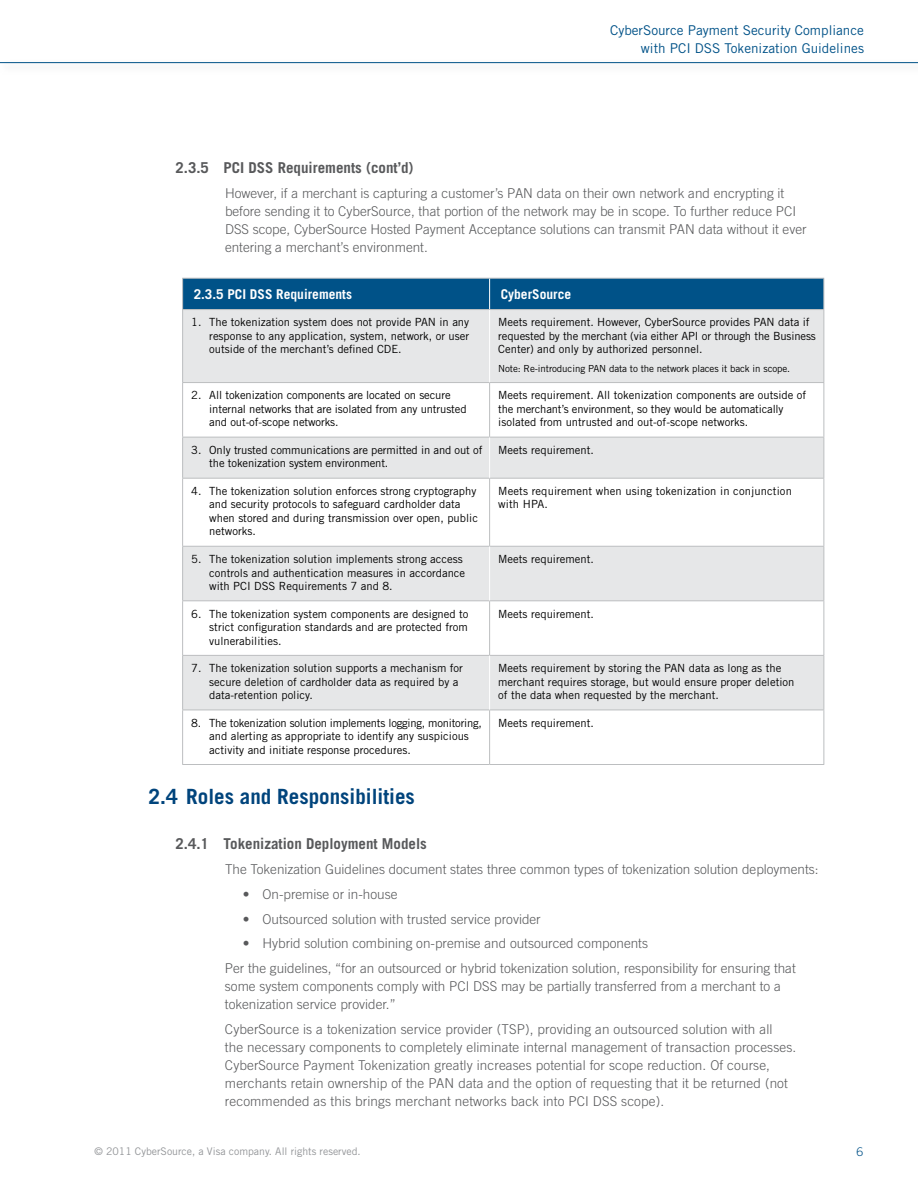
<style>
.page{position:relative;width:918px;height:1188px;background:#fff}
.page>*{position:absolute;margin:0;border:0;box-sizing:border-box;transform-origin:0 0}
.t1{font:700 21px "Trade Gothic LT Std";color:#00447c}
.t2{font:700 15px "Trade Gothic LT Std";color:#58595b}
.t3{font:300 13.5px/18px "Trade Gothic LT Std";color:#58595b}
.t4{font:13.5px/18px "Trade Gothic LT Std";color:#005288;text-align:right}
.t5{font:700 13.5px "Trade Gothic LT Std";color:#fff}
.t6{font:300 12px "Trade Gothic LT Std";color:#005288}
.t7{font:11.25px/13.5px "Trade Gothic LT Std";color:#000}
.t8{font:10.5px "Trade Gothic LT Std";color:#939598}
.t9{font:9.75px "Trade Gothic LT Std";letter-spacing:-.01em;color:#000}
</style>
<div class="page">
<div style="left:0;top:59px;width:918px;height:17px;background:#000;opacity:.35"></div>
<hr style="left:0;top:62px;width:918px;height:1px;background:#005288">
<div style="left:183px;top:279px;width:641px;height:30px;background:#005288"></div>
<svg style="left:183px;top:310px;width:641px;height:400px;fill:#e6e7e8"></svg>
<hr style="left:182px;top:278px;width:308px;height:1px;background:#bcbec0">
<hr style="left:490px;top:278px;width:334px;height:1px;background:#bcbec0">
<hr style="left:182px;top:309px;width:308px;height:1px;background:#bcbec0">
<hr style="left:490px;top:309px;width:334px;height:1px;background:#bcbec0">
<hr style="left:182px;top:382px;width:308px;height:1px;background:#bcbec0">
<hr style="left:490px;top:382px;width:334px;height:1px;background:#bcbec0">
<hr style="left:489px;top:383px;width:1px;height:54px;background:#bcbec0">
<hr style="left:182px;top:437px;width:308px;height:1px;background:#bcbec0">
<hr style="left:490px;top:437px;width:334px;height:1px;background:#bcbec0">
<hr style="left:182px;top:478px;width:308px;height:1px;background:#bcbec0">
<hr style="left:490px;top:478px;width:334px;height:1px;background:#bcbec0">
<hr style="left:489px;top:479px;width:1px;height:67px;background:#bcbec0">
<hr style="left:182px;top:546px;width:308px;height:1px;background:#bcbec0">
<hr style="left:490px;top:546px;width:334px;height:1px;background:#bcbec0">
<hr style="left:182px;top:600px;width:308px;height:1px;background:#bcbec0">
<hr style="left:490px;top:600px;width:334px;height:1px;background:#bcbec0">
<hr style="left:489px;top:601px;width:1px;height:54px;background:#bcbec0">
<hr style="left:182px;top:655px;width:308px;height:1px;background:#bcbec0">
<hr style="left:490px;top:655px;width:334px;height:1px;background:#bcbec0">
<hr style="left:182px;top:710px;width:308px;height:1px;background:#bcbec0">
<hr style="left:490px;top:710px;width:334px;height:1px;background:#bcbec0">
<hr style="left:489px;top:710px;width:1px;height:54px;background:#bcbec0">
<hr style="left:182px;top:764px;width:308px;height:1px;background:#bcbec0">
<hr style="left:490px;top:764px;width:334px;height:1px;background:#bcbec0">
<hr style="left:489px;top:279px;width:1px;height:30px;background:#fff">
<hr style="left:489px;top:438px;width:1px;height:40px;background:#fff">
<hr style="left:489px;top:547px;width:1px;height:53px;background:#fff">
<hr style="left:489px;top:656px;width:1px;height:54px;background:#fff">
<hr style="left:489px;top:310px;width:1px;height:72px;background:#fff">
<hr style="left:182px;top:279px;width:1px;height:30px;background:#bcbec0">
<hr style="left:824px;top:279px;width:1px;height:30px;background:#bcbec0">
<hr style="left:182px;top:310px;width:1px;height:72px;background:#bcbec0">
<hr style="left:824px;top:310px;width:1px;height:72px;background:#bcbec0">
<hr style="left:182px;top:383px;width:1px;height:54px;background:#bcbec0">
<hr style="left:824px;top:383px;width:1px;height:54px;background:#bcbec0">
<hr style="left:182px;top:438px;width:1px;height:40px;background:#bcbec0">
<hr style="left:824px;top:438px;width:1px;height:40px;background:#bcbec0">
<hr style="left:182px;top:479px;width:1px;height:67px;background:#bcbec0">
<hr style="left:824px;top:479px;width:1px;height:67px;background:#bcbec0">
<hr style="left:182px;top:547px;width:1px;height:53px;background:#bcbec0">
<hr style="left:824px;top:547px;width:1px;height:53px;background:#bcbec0">
<hr style="left:182px;top:601px;width:1px;height:54px;background:#bcbec0">
<hr style="left:824px;top:601px;width:1px;height:54px;background:#bcbec0">
<hr style="left:182px;top:656px;width:1px;height:54px;background:#bcbec0">
<hr style="left:824px;top:656px;width:1px;height:54px;background:#bcbec0">
<hr style="left:182px;top:710px;width:1px;height:54px;background:#bcbec0">
<hr style="left:824px;top:710px;width:1px;height:54px;background:#bcbec0">
<p class="t4" style="left:610px;top:21px;width:255px">CyberSource Payment Security Compliance with PCI DSS Tokenization Guidelines</p>
<h2 class="t2" style="left:176px;top:158px;width:240px">2.3.5 PCI DSS Requirements (cont’d)</h2>
<p class="t3" style="left:225px;top:184px;width:583px">However, if a merchant is capturing a customer’s PAN data on their own network and encrypting it before sending it to CyberSource, that portion of the network may be in scope. To further reduce PCI DSS scope, CyberSource Hosted Payment Acceptance solutions can transmit PAN data without it ever entering a merchant’s environment.</p>
<p class="t5" style="left:194px;top:286px;width:160px">2.3.5 PCI DSS Requirements</p>
<p class="t5" style="left:501px;top:286px;width:72px">CyberSource</p>
<p class="t7" style="left:209px;top:315px;width:261px;text-align:justify;text-indent:-18px">1. The tokenization system does not provide PAN in any response to any application, system, network, or user outside of the merchant’s defined CDE.</p>
<p class="t7" style="left:498px;top:315px;width:319px">Meets requirement. However, CyberSource provides PAN data if requested by the merchant (via either API or through the Business<br>Center) and only by authorized personnel.</p>
<p class="t9" style="left:498px;top:362px;width:294px">Note: Re-introducing PAN data to the network places it back in scope.</p>
<p class="t7" style="left:209px;top:388px;width:259px;text-indent:-18px">2. All tokenization components are located on secure internal networks that are isolated from any untrusted and out-of-scope networks.</p>
<p class="t7" style="left:498px;top:388px;width:309px">Meets requirement. All tokenization components are outside of the merchant’s environment, so they would be automatically isolated from untrusted and out-of-scope networks.</p>
<p class="t7" style="left:209px;top:443px;width:275px;text-indent:-18px">3. Only trusted communications are permitted in and out of the tokenization system environment.</p>
<p class="t7" style="left:498px;top:443px;width:97px">Meets requirement.</p>
<p class="t7" style="left:209px;top:484px;width:270px;text-indent:-18px">4. The tokenization solution enforces strong cryptography and security protocols to safeguard cardholder data when stored and during transmission over open, public networks.</p>
<p class="t7" style="left:498px;top:484px;width:295px">Meets requirement when using tokenization in conjunction with HPA.</p>
<p class="t7" style="left:209px;top:552px;width:257px;text-indent:-18px">5. The tokenization solution implements strong access controls and authentication measures in accordance with PCI DSS Requirements 7 and 8.</p>
<p class="t7" style="left:498px;top:552px;width:97px">Meets requirement.</p>
<p class="t7" style="left:209px;top:607px;width:261px;text-align:justify;text-indent:-18px">6. The tokenization system components are designed to strict configuration standards and are protected from vulnerabilities.</p>
<p class="t7" style="left:498px;top:607px;width:97px">Meets requirement.</p>
<p class="t7" style="left:209px;top:661px;width:255px;text-indent:-18px">7. The tokenization solution supports a mechanism for secure deletion of cardholder data as required by a data-retention policy.</p>
<p class="t7" style="left:498px;top:661px;width:298px">Meets requirement by storing the PAN data as long as the merchant requires storage, but would ensure proper deletion of the data when requested by the merchant.</p>
<p class="t7" style="left:209px;top:716px;width:274px;text-indent:-18px">8. The tokenization solution implements logging, monitoring, and alerting as appropriate to identify any suspicious activity and initiate response procedures.</p>
<p class="t7" style="left:498px;top:716px;width:97px">Meets requirement.</p>
<h1 class="t1" style="left:148px;top:784px;width:268px">2.4 Roles and Responsibilities</h1>
<h2 class="t2" style="left:176px;top:835px;width:253px">2.4.1 Tokenization Deployment Models</h2>
<p class="t3" style="left:225px;top:860px;width:595px">The Tokenization Guidelines document states three common types of tokenization solution deployments:</p>
<p class="t3" style="left:243px;top:885px;width:156px">• On-premise or in-house</p>
<p class="t3" style="left:243px;top:910px;width:299px">• Outsourced solution with trusted service provider</p>
<p class="t3" style="left:225px;top:931px;width:572px;line-height:24.8px;text-indent:18px">• Hybrid solution combining on-premise and outsourced components<br>Per the guidelines, “for an outsourced or hybrid tokenization solution, responsibility for ensuring that</p>
<p class="t3" style="left:225px;top:977px;width:557px">some system components comply with PCI DSS may be partially transferred from a merchant to a tokenization service provider.”</p>
<p class="t3" style="left:225px;top:1020px;width:573px">CyberSource is a tokenization service provider (TSP), providing an outsourced solution with all<br>the necessary components to completely eliminate internal management of transaction processes.<br>CyberSource Payment Tokenization greatly increases potential for scope reduction. Of course, merchants retain ownership of the PAN data and the option of requesting that it be returned (not recommended as this brings merchant networks back into PCI DSS scope).</p>
<p class="t8" style="left:94px;top:1145px;width:268px">© 2011 CyberSource, a Visa company. All rights reserved.</p>
<p class="t6" style="left:856px;top:1145px;width:8px">6</p>
</div>
